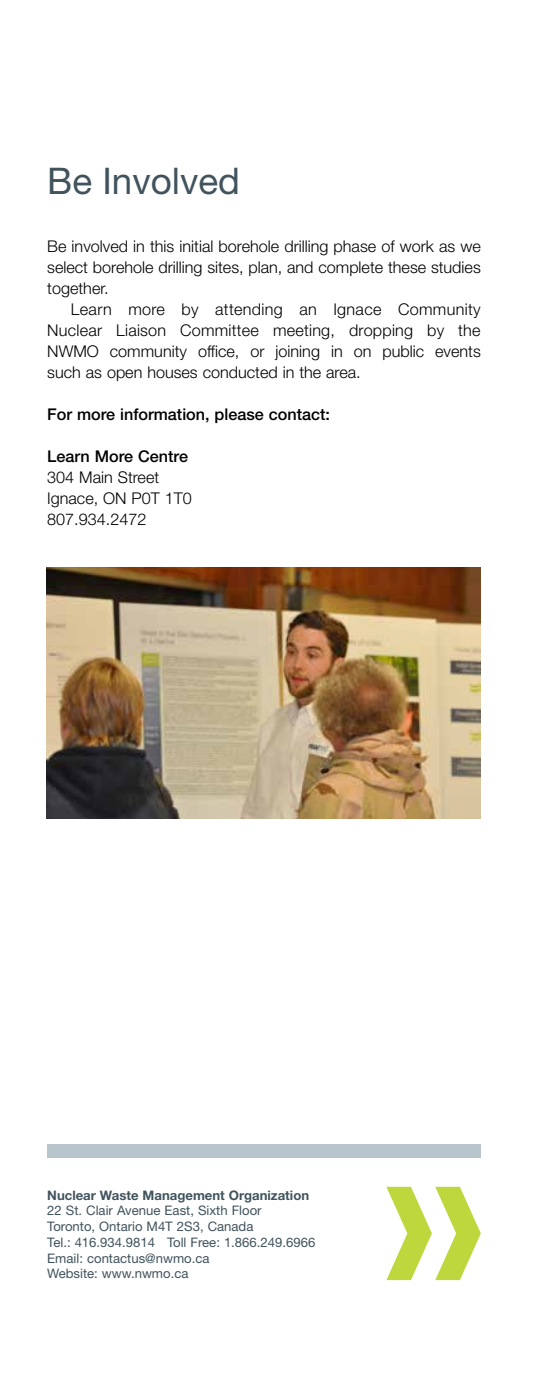
<style>
.page{position:relative;width:536px;height:1386px;background:#fff}
.page>*{position:absolute;margin:0;border:0;box-sizing:border-box;transform-origin:0 0}
.t1{font:36.75px "Helvetica Neue LT Std";color:#41535d}
.t2{font:300 16.1px/21px "Helvetica Neue LT Std";color:#000;text-align:justify}
.t3{font:500 16.1px "Helvetica Neue LT Std";color:#000}
.t4{font:13.12px/15.8px "Helvetica Neue LT Std";color:#41535d}
.t5{font:700 13.12px "Helvetica Neue LT Std";color:#41535d}
</style>
<div class="page">
<img style="left:46px;top:567px;width:434px;height:252px">
<svg style="left:386px;top:1187px;width:94px;height:93px"></svg>
<div style="left:47px;top:1144px;width:433px;height:14px;background:#b9c5cc"></div>
<h1 class="t1" style="left:47px;top:159px;width:194px">Be Involved</h1>
<p class="t2" style="left:47px;top:235px;width:435px">Be involved in this initial borehole drilling phase of work as we select borehole drilling sites, plan, and complete these studies together.</p>
<p class="t2" style="left:47px;top:298px;width:435px;text-indent:24px">Learn more by attending an Ignace Community Nuclear Liaison Committee meeting, dropping by the NWMO community office, or joining in on public events such as open houses conducted in the area.</p>
<p class="t3" style="left:47px;top:405px;width:284px">For more information, please contact:</p>
<p class="t3" style="left:47px;top:447px;width:142px">Learn More Centre</p>
<p class="t2" style="left:47px;top:466px;width:146px;text-align:left">304 Main Street<br>Ignace, ON P0T 1T0<br>807.934.2472</p>
<p class="t5" style="left:47px;top:1187px;width:263px">Nuclear Waste Management Organization</p>
<p class="t4" style="left:47px;top:1203px;width:269px">22 St. Clair Avenue East, Sixth Floor<br>Toronto, Ontario M4T 2S3, Canada<br>Tel.: 416.934.9814 Toll Free: 1.866.249.6966<br>Email: contactus@nwmo.ca<br>Website: www.nwmo.ca</p>
</div>
